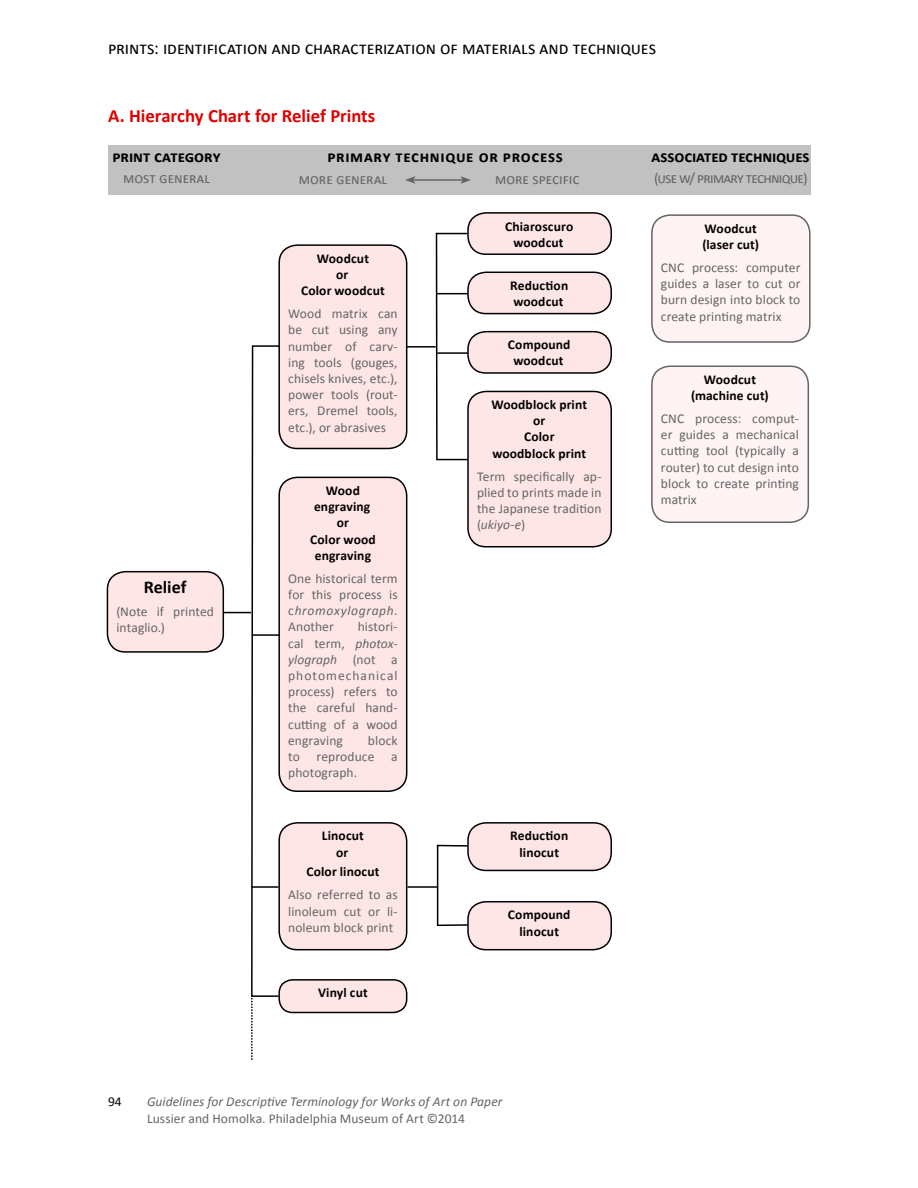
<style>
.page{position:relative;width:918px;height:1188px;background:#fff}
.page>*{position:absolute;margin:0;border:0;box-sizing:border-box;transform-origin:0 0}
.t1{font:700 18.75px "Calibri";letter-spacing:-.005em;color:#e00000}
.t2{font:18px "Calibri";letter-spacing:-.005em;color:#000}
.t3{font:700 18px "Calibri";color:#000}
.t4{font:700 16.5px "Calibri";color:#000}
.t5{font:700 16.5px "Calibri";letter-spacing:.04em;color:#000}
.t6{font:15px "Calibri";letter-spacing:-.005em;color:#636466}
.t7{font:15px "Calibri";letter-spacing:-.05em;color:#636466}
.t8{font:13.5px/16.2px "Calibri";letter-spacing:.005em;color:#636466;text-align:justify}
.t9{font:700 13.5px/16.2px "Calibri";letter-spacing:.01em;color:#000;text-align:center}
.t10{font:italic 13.5px "Calibri";letter-spacing:.005em;color:#636466}
.t11{font:13.5px "Calibri";color:#000}
.s1{font-style:italic}
.s2{font-weight:700;color:#000}
</style>
<div class="page">
<div style="left:107px;top:572px;width:116px;height:80px;background:#ffe6e6;border-radius:18px"></div>
<div style="left:107px;top:571px;width:117px;height:82px;border:2px solid #000;border-radius:18px"></div>
<div style="left:279px;top:245px;width:128px;height:203px;background:#ffe6e6;border-radius:18px"></div>
<div style="left:278px;top:244px;width:129px;height:205px;border:2px solid #000;border-radius:18px"></div>
<div style="left:652px;top:215px;width:158px;height:127px;background:#fff3f3;border-radius:18px"></div>
<div style="left:651px;top:214px;width:160px;height:129px;border:2px solid #636466;border-radius:18px"></div>
<div style="left:652px;top:366px;width:156px;height:156px;background:#fff3f3;border-radius:18px"></div>
<div style="left:651px;top:365px;width:158px;height:158px;border:2px solid #636466;border-radius:18px"></div>
<hr style="left:406px;top:346px;width:30px;height:2px;background:#000">
<div style="left:468px;top:213px;width:143px;height:41px;background:#ffe6e6;border-radius:18px"></div>
<div style="left:467px;top:212px;width:145px;height:43px;border:2px solid #000;border-radius:18px"></div>
<div style="left:468px;top:272px;width:143px;height:42px;background:#ffe6e6;border-radius:18px"></div>
<div style="left:467px;top:272px;width:145px;height:42px;border:2px solid #000;border-radius:18px"></div>
<div style="left:468px;top:332px;width:143px;height:41px;background:#ffe6e6;border-radius:18px"></div>
<div style="left:467px;top:331px;width:145px;height:43px;border:2px solid #000;border-radius:18px"></div>
<div style="left:468px;top:391px;width:143px;height:156px;background:#ffe6e6;border-radius:18px"></div>
<div style="left:467px;top:391px;width:145px;height:156px;border:2px solid #000;border-radius:18px"></div>
<svg style="left:435px;top:231px;width:35px;height:230px"></svg>
<hr style="left:437px;top:233px;width:30px;height:1px;background:#000">
<hr style="left:437px;top:293px;width:31px;height:1px;background:#000">
<hr style="left:437px;top:352px;width:31px;height:2px;background:#000">
<div style="left:108px;top:146px;width:703px;height:49px;background:#c1c1c1"></div>
<hr style="left:413px;top:179px;width:50px;height:2px;background:#636466">
<svg style="left:405px;top:176px;width:11px;height:8px"></svg>
<svg style="left:460px;top:176px;width:11px;height:8px"></svg>
<div style="left:279px;top:477px;width:128px;height:314px;background:#ffe6e6;border-radius:18px"></div>
<div style="left:278px;top:477px;width:129px;height:315px;border:2px solid #000;border-radius:18px"></div>
<div style="left:279px;top:823px;width:128px;height:127px;background:#ffe6e6;border-radius:18px"></div>
<div style="left:278px;top:822px;width:129px;height:128px;border:2px solid #000;border-radius:18px"></div>
<div style="left:468px;top:823px;width:143px;height:47px;background:#ffe6e6;border-radius:18px"></div>
<div style="left:467px;top:822px;width:145px;height:49px;border:2px solid #000;border-radius:18px"></div>
<div style="left:468px;top:902px;width:143px;height:48px;background:#ffe6e6;border-radius:18px"></div>
<div style="left:467px;top:901px;width:145px;height:49px;border:2px solid #000;border-radius:18px"></div>
<div style="left:279px;top:980px;width:128px;height:32px;background:#ffe6e6;border-radius:14px"></div>
<div style="left:278px;top:979px;width:129px;height:34px;border:2px solid #000;border-radius:14px"></div>
<hr style="left:407px;top:886px;width:30px;height:2px;background:#000">
<div style="left:437px;top:845px;width:32px;height:81px;border:2px solid #000"></div>
<svg style="left:224px;top:345px;width:57px;height:715px"></svg>
<h2 class="t2" style="left:108px;top:37px;width:550px">prints: identification and characterization of materials and techniques</h2>
<p class="t1" style="left:108px;top:104px;width:269px">A. Hierarchy Chart for Relief Prints</p>
<p class="t4" style="left:112px;top:146px;width:110px">print category</p>
<p class="t5" style="left:327px;top:146px;width:237px">primary technique or process</p>
<p class="t6" style="left:299px;top:170px;width:90px">more general</p>
<p class="t6" style="left:495px;top:169px;width:86px">more specific</p>
<p class="t4" style="left:652px;top:146px;width:160px">associated techniques</p>
<p class="t6" style="left:123px;top:169px;width:88px">most general</p>
<p class="t7" style="left:654px;top:169px;width:155px">(use w/ primary technique)</p>
<p class="t3" style="left:144px;top:575px;width:44px">Relief</p>
<p class="t8" style="left:116px;top:603px;width:99px">(Note if printed intaglio.)</p>
<p class="t9" style="left:301px;top:250px;width:85px">Woodcut<br>or<br>Color woodcut</p>
<p class="t8" style="left:288px;top:306px;width:111px">Wood matrix can be cut using any number of carv&shy;ing tools (gouges, chisels knives, etc.), power tools (rout&shy;ers, Dremel tools, etc.), or abrasives</p>
<p class="t9" style="left:310px;top:482px;width:67px">Wood engraving or<br>Color wood engraving</p>
<p class="t8" style="left:288px;top:570px;width:111px">One historical term for this process is c<span class="s1">hromoxylograph</span>.<br>Another</p>
<p class="t8" style="left:288px;top:619px;width:111px;text-indent:70px">histori&shy;cal term, <span class="s1">photox&shy;ylograph</span> (not a photomechanical process) refers to the careful hand&shy;cutting of a wood engraving</p>
<p class="t8" style="left:288px;top:732px;width:111px;text-indent:80px">block to reproduce a photograph.</p>
<p class="t9" style="left:322px;top:828px;width:44px">Linocut or</p>
<p class="t8" style="left:288px;top:861px;width:111px;line-height:23px;text-align:center"><span class="s2">Color linocut<br></span>Also referred to as</p>
<p class="t8" style="left:288px;top:903px;width:111px">linoleum cut or li&shy;noleum block print</p>
<p class="t9" style="left:318px;top:985px;width:51px">Vinyl cut</p>
<p class="t9" style="left:505px;top:218px;width:70px">Chiaroscuro woodcut</p>
<p class="t9" style="left:510px;top:277px;width:60px;text-align:left">Reduction woodcut</p>
<p class="t9" style="left:508px;top:337px;width:64px">Compound woodcut</p>
<p class="t9" style="left:491px;top:396px;width:97px">Woodblock print or<br>Color woodblock print</p>
<p class="t8" style="left:477px;top:468px;width:126px">Term specifically ap&shy;plied to prints made in the Japanese tradition (<span class="s1">ukiyo-e</span>)</p>
<p class="t9" style="left:510px;top:828px;width:60px">Reduction linocut</p>
<p class="t9" style="left:508px;top:907px;width:64px">Compound linocut</p>
<p class="t11" style="left:108px;top:1093px;width:15px">94</p>
<p class="t10" style="left:147px;top:1093px;width:357px">Guidelines for Descriptive Terminology for Works of Art on Paper</p>
<p class="t8" style="left:147px;top:1110px;width:319px">Lussier and Homolka. Philadelphia Museum of Art ©2014</p>
<p class="t9" style="left:702px;top:220px;width:58px;text-align:left">Woodcut (laser cut)</p>
<p class="t8" style="left:661px;top:259px;width:141px">CNC process: computer guides a laser to cut or burn design into block to create printing matrix</p>
<p class="t9" style="left:691px;top:371px;width:79px">Woodcut (machine cut)</p>
<p class="t8" style="left:661px;top:410px;width:140px">CNC process: comput&shy;er guides a mechanical cutting tool (typically a router) to cut design into block to create printing matrix</p>
</div>
